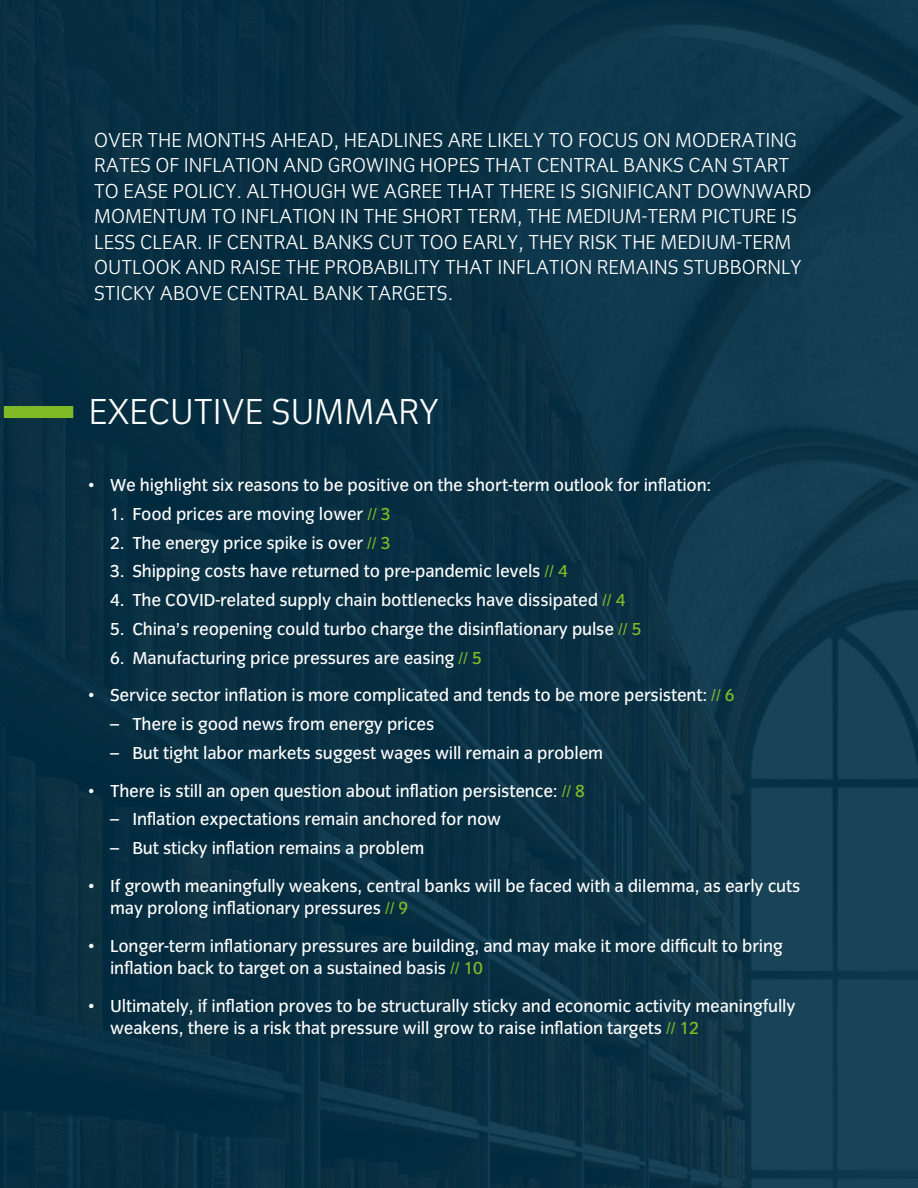
<style>
.page{position:relative;width:918px;height:1188px;background:#fff}
.page>*{position:absolute;margin:0;border:0;box-sizing:border-box;transform-origin:0 0}
.t1{font:37.5px "Congress Sans Light Std";color:#fff}
.t2{font:21px/25.5px "Congress Sans Light Std";color:#fff}
.t3{font:18px/22.5px "Congress Sans Std";letter-spacing:-.01em;color:#fff}
.s1{color:#80ba27}
</style>
<div class="page">
<div style="left:0;top:0;width:918px;height:1188px;background:linear-gradient(to right,#042a3d,#133b4f)"></div>
<div style="left:4px;top:406px;width:69px;height:12px;background:#80ba27"></div>
<p class="t2" style="left:94px;top:128px;width:719px">OVER THE MONTHS AHEAD, HEADLINES ARE LIKELY TO FOCUS ON MODERATING RATES OF INFLATION AND GROWING HOPES THAT CENTRAL BANKS CAN START TO EASE POLICY. ALTHOUGH WE AGREE THAT THERE IS SIGNIFICANT DOWNWARD MOMENTUM TO INFLATION IN THE SHORT TERM, THE MEDIUM-TERM PICTURE IS LESS CLEAR. IF CENTRAL BANKS CUT TOO EARLY, THEY RISK THE MEDIUM-TERM OUTLOOK AND RAISE THE PROBABILITY THAT INFLATION REMAINS STUBBORNLY STICKY ABOVE CENTRAL BANK TARGETS.</p>
<h1 class="t1" style="left:89px;top:391px;width:352px">EXECUTIVE SUMMARY</h1>
<p class="t3" style="left:89px;top:474px;width:624px">• We highlight six reasons to be positive on the short-term outlook for inflation:</p>
<p class="t3" style="left:110px;top:503px;width:282px">1. Food prices are moving lower <span class="s1">// 3</span></p>
<p class="t3" style="left:110px;top:532px;width:282px">2. The energy price spike is over <span class="s1">// 3</span></p>
<p class="t3" style="left:110px;top:561px;width:459px">3. Shipping costs have returned to pre-pandemic levels <span class="s1">// 4</span></p>
<p class="t3" style="left:110px;top:589px;width:517px">4. The COVID-related supply chain bottlenecks have dissipated <span class="s1">// 4</span></p>
<p class="t3" style="left:110px;top:618px;width:533px">5. China’s reopening could turbo charge the disinflationary pulse <span class="s1">// 5</span></p>
<p class="t3" style="left:110px;top:647px;width:373px">6. Manufacturing price pressures are easing <span class="s1">// 5</span></p>
<p class="t3" style="left:89px;top:685px;width:647px">• Service sector inflation is more complicated and tends to be more persistent: <span class="s1">// 6</span></p>
<p class="t3" style="left:110px;top:713px;width:326px">– There is good news from energy prices</p>
<p class="t3" style="left:110px;top:742px;width:495px">– But tight labor markets suggest wages will remain a problem</p>
<p class="t3" style="left:89px;top:780px;width:498px">• There is still an open question about inflation persistence: <span class="s1">// 8</span></p>
<p class="t3" style="left:110px;top:809px;width:393px">– Inflation expectations remain anchored for now</p>
<p class="t3" style="left:110px;top:837px;width:316px">– But sticky inflation remains a problem</p>
<p class="t3" style="left:110px;top:875px;width:692px;text-indent:-21px">• If growth meaningfully weakens, central banks will be faced with a dilemma, as early cuts may prolong inflationary pressures <span class="s1">// 9</span></p>
<p class="t3" style="left:110px;top:935px;width:674px;text-indent:-21px">• Longer-term inflationary pressures are building, and may make it more difficult to bring inflation back to target on a sustained basis <span class="s1">// 10</span></p>
<p class="t3" style="left:110px;top:995px;width:687px;text-indent:-21px">• Ultimately, if inflation proves to be structurally sticky and economic activity meaningfully weakens, there is a risk that pressure will grow to raise inflation targets <span class="s1">// 12</span></p>
</div>
